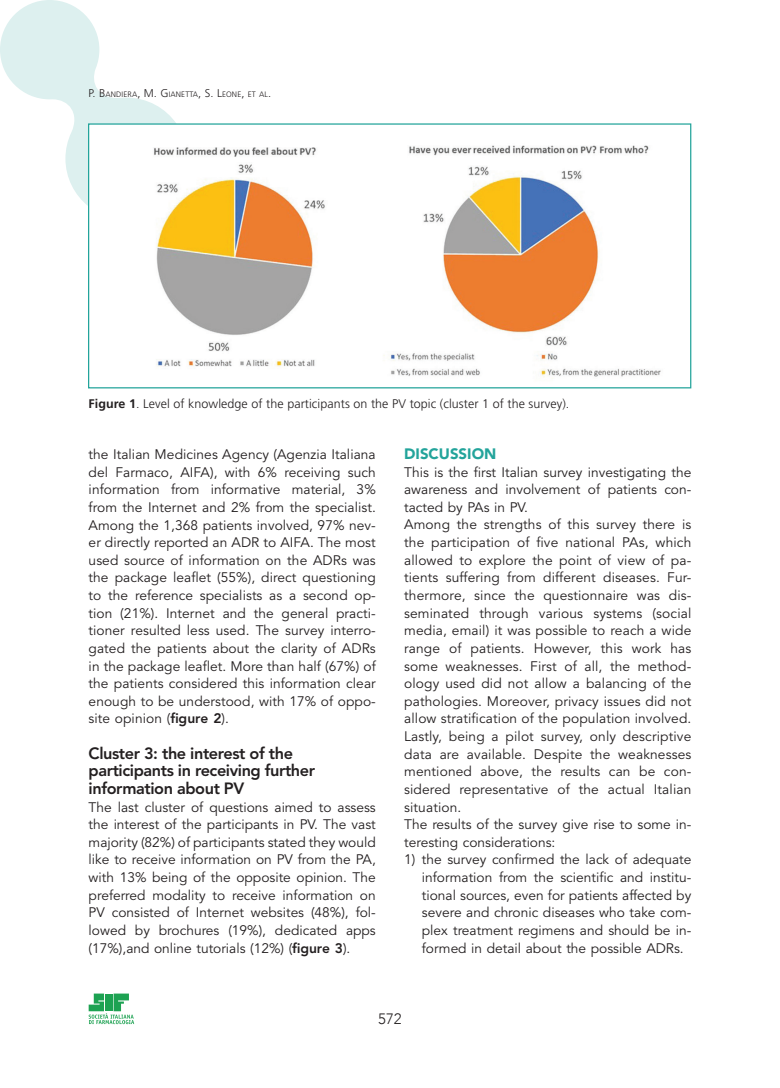
<style>
.page{position:relative;width:780px;height:1088px;background:#fff}
.page>*{position:absolute;margin:0;border:0;box-sizing:border-box;transform-origin:0 0}
.t1{font:800 16.25px/17.6px "Avenir LT Std";letter-spacing:-.025em;color:#231f20}
.t2{font:900 15px "Avenir LT Std";color:#23a49b}
.t3{font:300 15px "Avenir";color:#231f20}
.t4{font:13.75px/17.6px "Avenir LT Std";letter-spacing:.01em;color:#231f20;text-align:justify}
.t5{font:300 12.5px "Frutiger LT Std";letter-spacing:.005em;color:#231f20}
.t6{font:300 7.88px "Frutiger LT Std";letter-spacing:.015em;color:#231f20}
.s1{font-size:11.25px}
.s2{font-weight:700}
.s3{font-weight:800}
</style>
<div class="page">
<svg style="left:0;top:0;width:176px;height:206px"></svg>
<svg style="left:89px;top:993px;width:45px;height:31px"></svg>
<div style="left:89px;top:124px;width:601px;height:264px;background:#fff"></div>
<div style="left:88px;top:123px;width:603px;height:265px;border:1px solid #23a49b"></div>
<img style="left:154px;top:147px;width:171px;height:220px">
<img style="left:383px;top:145px;width:278px;height:234px">
<p class="t6" style="left:89px;top:90px;width:184px"><span class="s1">P. B</span>ANDIERA<span class="s1">, M. G</span>IANETTA<span class="s1">, S. L</span>EONE<span class="s1">,</span> ET AL<span class="s1">.</span></p>
<p class="t5" style="left:89px;top:397px;width:482px"><span class="s2">Figure 1</span>. Level of knowledge of the participants on the PV topic (cluster 1 of the survey).</p>
<p class="t4" style="left:89px;top:446px;width:289px">the Italian Medicines Agency (Agenzia Italiana del Farmaco, AIFA), with 6% receiving such information from informative material, 3% from the Internet and 2% from the specialist.<br>Among the 1,368 patients involved, 97% nev&shy;er directly reported an ADR to AIFA. The most used source of information on the ADRs was the package leaflet (55%), direct questioning to the reference specialists as a second op&shy;tion (21%). Internet and the general practi&shy;tioner resulted less used. The survey interro&shy;gated the patients about the clarity of ADRs in the package leaflet. More than half (67%) of the patients considered this information clear enough to be understood, with 17% of oppo&shy;site opinion (<span class="s3">figure 2</span>).</p>
<p class="t1" style="left:89px;top:744px;width:228px">Cluster 3: the interest of the participants in receiving further information about PV</p>
<p class="t4" style="left:89px;top:798px;width:289px">The last cluster of questions aimed to assess the interest of the participants in PV. The vast majority (82%) of participants stated they would like to receive information on PV from the PA, with 13% being of the opposite opinion. The preferred modality to receive information on PV consisted of Internet websites (48%), fol&shy;lowed by brochures (19%), dedicated apps (17%),and online tutorials (12%) (<span class="s3">figure 3</span>).</p>
<p class="t2" style="left:404px;top:445px;width:94px">DISCUSSION</p>
<p class="t4" style="left:404px;top:463px;width:289px;text-align:left">This is the first Italian survey investigating the awareness and involvement of patients con&shy;tacted by PAs in PV.<br>Among the strengths of this survey there is the participation of five national PAs, which allowed to explore the point of view of pa&shy;tients suffering from different diseases. Fur&shy;thermore, since the questionnaire was dis&shy;seminated through various systems (social media, email) it was possible to reach a wide range of patients. However, this work has some weaknesses. First of all, the method&shy;ology used did not allow a balancing of the pathologies. Moreover, privacy issues did not allow stratification of the population involved.<br>Lastly, being a pilot survey, only descriptive data are available. Despite the weaknesses mentioned above, the results can be con&shy;sidered representative of the actual Italian situation.<br>The results of the survey give rise to some in&shy;teresting considerations:</p>
<p class="t4" style="left:422px;top:851px;width:271px;text-indent:-18px">1) the survey confirmed the lack of adequate information from the scientific and institu&shy;tional sources, even for patients affected by severe and chronic diseases who take com&shy;plex treatment regimens and should be in&shy;formed in detail about the possible ADRs.</p>
<p class="t3" style="left:378px;top:1010px;width:25px">572</p>
</div>
